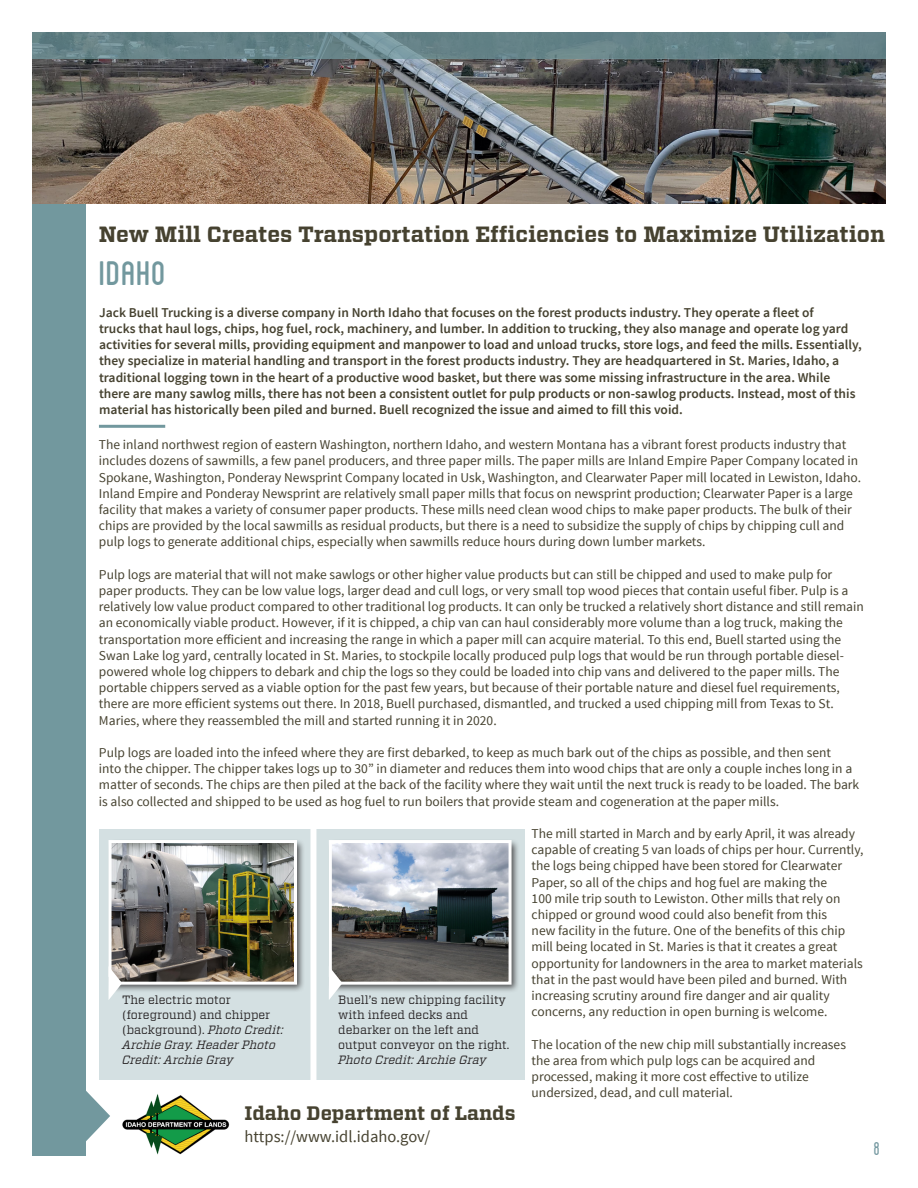
<style>
.page{position:relative;width:918px;height:1188px;background:#fff}
.page>*{position:absolute;margin:0;border:0;box-sizing:border-box;transform-origin:0 0}
.t1{font:48px "Blanch Caps";color:#72989e}
.t2{font:700 22.05px "Vitesse";color:#464230}
.t3{font:700 19.5px "Vitesse";color:#464230}
.t4{font:condensed 19.5px "Blanch";color:#7498a0}
.t5{font:16.5px "Source Sans Pro";color:#464230}
.t6{font:13.5px/16.2px "Source Sans Pro";color:#464230}
.t7{font:600 13.5px/16.2px "Source Sans Pro";color:#464230}
.t8{font:12px/15px "Vitesse";color:#231f20}
.t9{font:italic 12px "Vitesse";color:#231f20}
.s1{font-style:italic}
</style>
<div class="page">
<div style="left:32px;top:203px;width:54px;height:953px;background:#72989e"></div>
<svg style="left:86px;top:1091px;width:24px;height:50px"></svg>
<img style="left:32px;top:59px;width:854px;height:144px">
<svg style="left:32px;top:32px;width:854px;height:27px;background:#668489"></svg>
<img style="left:122px;top:1094px;width:108px;height:61px">
<hr style="left:99px;top:425px;width:66px;height:3px;background:#72989e">
<div style="left:99px;top:830px;width:426px;height:250px;background:#d4e0e2"></div>
<div style="left:108px;top:839px;width:197px;height:154px;background:#231f20;opacity:.75"></div>
<div style="left:328px;top:839px;width:192px;height:154px;background:#231f20;opacity:.75"></div>
<div style="left:310px;top:823px;width:6px;height:267px;background:#fff"></div>
<svg style="left:328px;top:839px;width:185px;height:161px"></svg>
<img style="left:108px;top:839px;width:190px;height:161px">
<p class="t2" style="left:99px;top:219px;width:787px">New Mill Creates Transportation Efficiencies to Maximize Utilization</p>
<p class="t1" style="left:99px;top:252px;width:69px">iDAHO</p>
<p class="t7" style="left:99px;top:305px;width:764px">Jack Buell Trucking is a diverse company in North Idaho that focuses on the forest products industry. They operate a fleet of<br>trucks that haul logs, chips, hog fuel, rock, machinery, and lumber. In addition to trucking, they also manage and operate log yard activities for several mills, providing equipment and manpower to load and unload trucks, store logs, and feed the mills. Essentially, they specialize in material handling and transport in the forest products industry. They are headquartered in St. Maries, Idaho, a traditional logging town in the heart of a productive wood basket, but there was some missing infrastructure in the area. While there are many sawlog mills, there has not been a consistent outlet for pulp products or non-sawlog products. Instead, most of this material has historically been piled and burned. Buell recognized the issue and aimed to fill this void.</p>
<p class="t6" style="left:99px;top:437px;width:764px">The inland northwest region of eastern Washington, northern Idaho, and western Montana has a vibrant forest products industry that includes dozens of sawmills, a few panel producers, and three paper mills. The paper mills are Inland Empire Paper Company located in Spokane, Washington, Ponderay Newsprint Company located in Usk, Washington, and Clearwater Paper mill located in Lewiston, Idaho.<br>Inland Empire and Ponderay Newsprint are relatively small paper mills that focus on newsprint production; Clearwater Paper is a large facility that makes a variety of consumer paper products. These mills need clean wood chips to make paper products. The bulk of their chips are provided by the local sawmills as residual products, but there is a need to subsidize the supply of chips by chipping cull and pulp logs to generate additional chips, especially when sawmills reduce hours during down lumber markets.</p>
<p class="t6" style="left:99px;top:567px;width:766px">Pulp logs are material that will not make sawlogs or other higher value products but can still be chipped and used to make pulp for paper products. They can be low value logs, larger dead and cull logs, or very small top wood pieces that contain useful fiber. Pulp is a relatively low value product compared to other traditional log products. It can only be trucked a relatively short distance and still remain an economically viable product. However, if it is chipped, a chip van can haul considerably more volume than a log truck, making the transportation more efficient and increasing the range in which a paper mill can acquire material. To this end, Buell started using the Swan Lake log yard, centrally located in St. Maries, to stockpile locally produced pulp logs that would be run through portable diesel&shy;powered whole log chippers to debark and chip the logs so they could be loaded into chip vans and delivered to the paper mills. The portable chippers served as a viable option for the past few years, but because of their portable nature and diesel fuel requirements, there are more efficient systems out there. In 2018, Buell purchased, dismantled, and trucked a used chipping mill from Texas to St.<br>Maries, where they reassembled the mill and started running it in 2020.</p>
<p class="t6" style="left:99px;top:745px;width:762px">Pulp logs are loaded into the infeed where they are first debarked, to keep as much bark out of the chips as possible, and then sent<br>into the chipper. The chipper takes logs up to 30” in diameter and reduces them into wood chips that are only a couple inches long in a matter of seconds. The chips are then piled at the back of the facility where they wait until the next truck is ready to be loaded. The bark is also collected and shipped to be used as hog fuel to run boilers that provide steam and cogeneration at the paper mills.</p>
<p class="t6" style="left:532px;top:826px;width:333px">The mill started in March and by early April, it was already capable of creating 5 van loads of chips per hour. Currently, the logs being chipped have been stored for Clearwater Paper, so all of the chips and hog fuel are making the<br>100 mile trip south to Lewiston. Other mills that rely on chipped or ground wood could also benefit from this<br>new facility in the future. One of the benefits of this chip mill being located in St. Maries is that it creates a great opportunity for landowners in the area to market materials that in the past would have been piled and burned. With increasing scrutiny around fire danger and air quality concerns, any reduction in open burning is welcome.</p>
<p class="t6" style="left:532px;top:1036px;width:316px">The location of the new chip mill substantially increases the area from which pulp logs can be acquired and processed, making it more cost effective to utilize undersized, dead, and cull material.</p>
<p class="t8" style="left:122px;top:992px;width:163px">The electric motor (foreground) and chipper (background). <span class="s1">Photo Credit:<br>Archie Gray. Header Photo<br>Credit: Archie Gray</span></p>
<p class="t8" style="left:338px;top:992px;width:173px">Buell’s new chipping facility with infeed decks and debarker on the left and output conveyor on the right.</p>
<p class="t9" style="left:338px;top:1052px;width:150px">Photo Credit: Archie Gray</p>
<p class="t3" style="left:244px;top:1100px;width:273px">Idaho Department of Lands</p>
<p class="t5" style="left:244px;top:1126px;width:188px">https://www.idl.idaho.gov/</p>
<h3 class="t4" style="left:874px;top:1138px;width:8px">8</h3>
</div>
